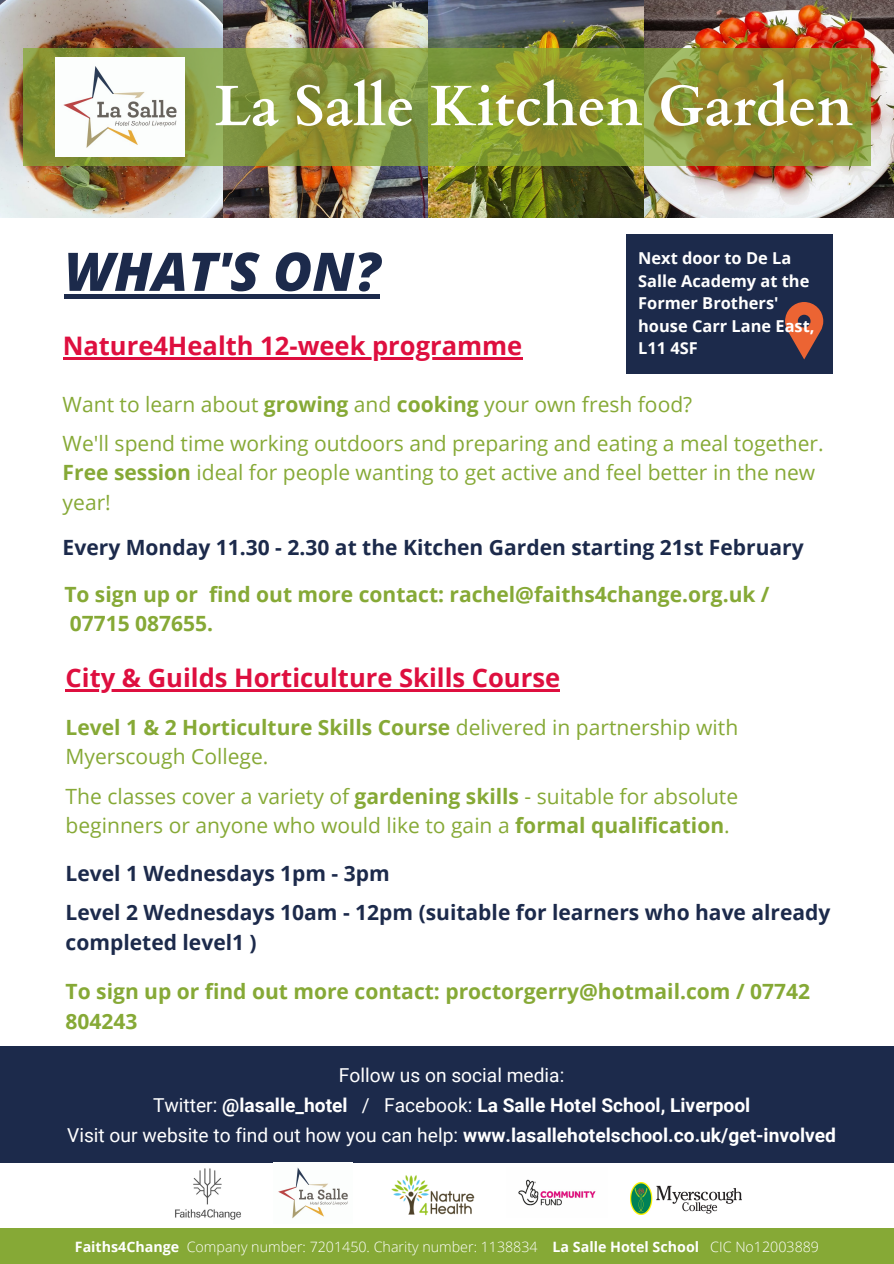
<style>
.page{position:relative;width:894px;height:1264px;background:#fff}
.page>*{position:absolute;margin:0;border:0;box-sizing:border-box;transform-origin:0 0}
.t1{font:700 57px "Cardo";color:#fff}
.t2{font:italic 800 53.25px "Open Sans";color:#1c2a4b}
.t3{font:700 25.5px "Open Sans";color:#de0f3f}
.t4{font:21px/29.2px "Open Sans";color:#86a936}
.t5{font:700 21px/29.2px "Open Sans";color:#1c2a4b}
.t6{font:700 21px/29.2px "Open Sans";color:#86a936}
.t7{font:700 19.2px "Roboto";color:#fff}
.t8{font:19.2px "Roboto";color:#fff}
.t9{font:700 16.35px/22.5px "Open Sans";color:#fff}
.t10{font:300 14.25px "Open Sans";color:#fff}
.s1{font-weight:700}
.s2{font-weight:400}
</style>
<div class="page">
<div style="left:0;top:1227px;width:893px;height:36px;background:#86a936"></div>
<img style="left:0;top:0;width:644px;height:217px">
<img style="left:644px;top:0;width:249px;height:217px">
<svg style="left:23px;top:49px;width:847px;height:117px;background:#8b9637"></svg>
<img style="left:56px;top:58px;width:128px;height:99px">
<div style="left:0;top:1046px;width:893px;height:116px;background:#1c2a4b"></div>
<div style="left:626px;top:235px;width:206px;height:139px;background:#1c2a4b"></div>
<svg style="left:785px;top:302px;width:38px;height:57px"></svg>
<img style="left:175px;top:1168px;width:66px;height:52px">
<img style="left:518px;top:1179px;width:78px;height:27px">
<img style="left:391px;top:1175px;width:84px;height:41px">
<img style="left:278px;top:1167px;width:70px;height:52px">
<img style="left:630px;top:1182px;width:111px;height:32px">
<div style="left:64px;top:294px;width:316px;height:5px;background:#1c2a4b"></div>
<hr style="left:63px;top:357px;width:459px;height:2px;background:#de0f3f">
<hr style="left:66px;top:689px;width:494px;height:2px;background:#de0f3f">
<p class="t1" style="left:214px;top:69px;width:639px">La Salle Kitchen Garden</p>
<p class="t2" style="left:64px;top:234px;width:317px">WHAT'S ON?</p>
<p class="t3" style="left:63px;top:328px;width:461px">Nature4Health 12-week programme</p>
<p class="t9" style="left:638px;top:246px;width:173px">Next door to De La<br>Salle Academy at the</p>
<p class="t9" style="left:638px;top:291px;width:178px">Former Brothers' house Carr Lane East,<br>L11 4SF</p>
<p class="t4" style="left:63px;top:389px;width:631px">Want to learn about <span class="s1">growing</span> and <span class="s1">cooking</span> your own fresh food?</p>
<p class="t4" style="left:63px;top:428px;width:762px">We'll spend time working outdoors and preparing and eating a meal together.<br><span class="s1">Free session</span> ideal for people wanting to get active and feel better in the new year!</p>
<p class="t5" style="left:63px;top:532px;width:742px">Every Monday 11.30 - 2.30 at the Kitchen Garden starting 21st February</p>
<p class="t6" style="left:64px;top:579px;width:706px">To sign up or find out more contact: rachel@faiths4change.org.uk /<br>07715 087655.</p>
<p class="t3" style="left:66px;top:659px;width:496px">City &amp; Guilds Horticulture Skills Course</p>
<p class="t4" style="left:66px;top:712px;width:674px"><span class="s1">Level 1 &amp; 2 Horticulture Skills Course</span> delivered in partnership with<br>Myerscough College.</p>
<p class="t4" style="left:66px;top:780px;width:674px">The classes cover a variety of <span class="s1">gardening skills</span> - suitable for absolute beginners or anyone who would like to gain a <span class="s1">formal qualification</span>.</p>
<p class="t5" style="left:66px;top:858px;width:325px">Level 1 Wednesdays 1pm - 3pm</p>
<p class="t5" style="left:66px;top:897px;width:766px">Level 2 Wednesdays 10am - 12pm (suitable for learners who have already completed level1 )</p>
<p class="t6" style="left:66px;top:976px;width:745px">To sign up or find out more contact: proctorgerry@hotmail.com / 07742<br>804243</p>
<p class="t8" style="left:339px;top:1064px;width:227px">Follow us on social media:</p>
<p class="t7" style="left:153px;top:1094px;width:598px"><span class="s2">Twitter:</span> @lasalle_hotel <span class="s2">/ Facebook:</span> La Salle Hotel School, Liverpool</p>
<p class="t7" style="left:67px;top:1124px;width:770px"><span class="s2">Visit our website to find out how you can help:</span> www.lasallehotelschool.co.uk/get-involved</p>
<p class="t10" style="left:75px;top:1236px;width:745px"><span class="s1">Faiths4Change</span> Company number: 7201450. Charity number: 1138834 <span class="s1">La Salle Hotel School</span> CIC No12003889</p>
</div>
